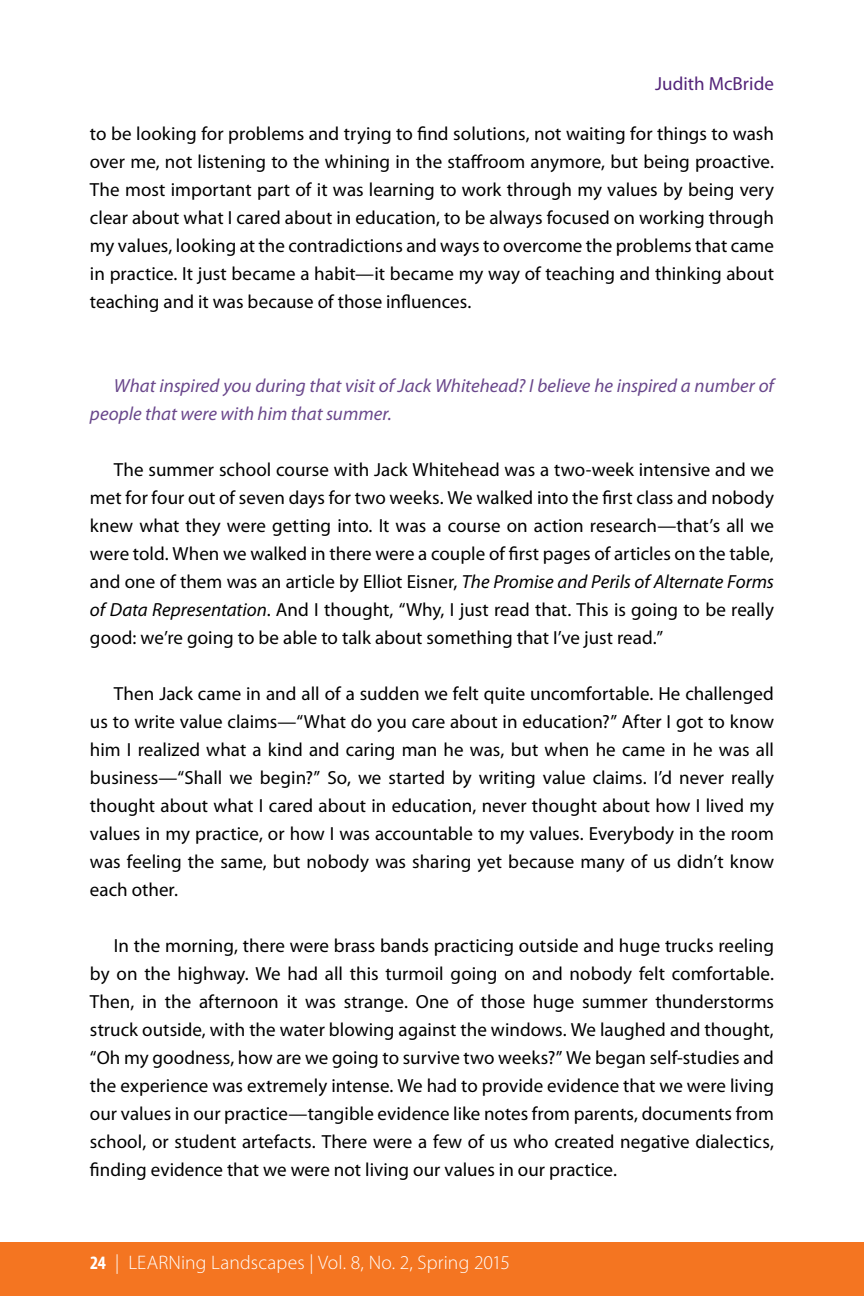
<style>
.page{position:relative;width:864px;height:1296px;background:#fff}
.page>*{position:absolute;margin:0;border:0;box-sizing:border-box;transform-origin:0 0}
.t1{font:300 19.6px "Myriad Pro";letter-spacing:.01em;color:#fff}
.t2{font:19px/28px "Myriad Pro";color:#000;text-align:justify}
.t3{font:italic 19px/28px "Myriad Pro";color:#6a488c}
.t4{font:19px "Myriad Pro";letter-spacing:.005em;color:#532479}
.s1{font-style:italic}
.s2{font-weight:700;font-stretch:condensed;font-size:19px}
</style>
<div class="page">
<div style="left:0;top:1242px;width:864px;height:54px;background:#f47521"></div>
<p class="t4" style="left:655px;top:73px;width:120px">Judith McBride</p>
<p class="t2" style="left:90px;top:120px;width:686px">to be looking for problems and trying to find solutions, not waiting for things to wash over me, not listening to the whining in the staffroom anymore, but being proactive.<br>The most important part of it was learning to work through my values by being very clear about what I cared about in education, to be always focused on working through my values, looking at the contradictions and ways to overcome the problems that came in practice. It just became a habit—it became my way of teaching and thinking about teaching and it was because of those influences.</p>
<p class="t3" style="left:90px;top:372px;width:686px;text-indent:24px">What inspired you during that visit of Jack Whitehead? I believe he inspired a number of people that were with him that summer.</p>
<p class="t2" style="left:90px;top:456px;width:686px;text-indent:24px">The summer school course with Jack Whitehead was a two-week intensive and we met for four out of seven days for two weeks. We walked into the first class and nobody knew what they were getting into. It was a course on action research—that’s all we were told. When we walked in there were a couple of first pages of articles on the table, and one of them was an article by Elliot Eisner, <span class="s1">The Promise and Perils of Alternate Forms of Data Representation</span>. And I thought, “Why, I just read that. This is going to be really good: we’re going to be able to talk about something that I’ve just read.”</p>
<p class="t2" style="left:90px;top:680px;width:686px;text-indent:24px">Then Jack came in and all of a sudden we felt quite uncomfortable. He challenged us to write value claims—“What do you care about in education?” After I got to know him I realized what a kind and caring man he was, but when he came in he was all business—“Shall we begin?” So, we started by writing value claims. I’d never really thought about what I cared about in education, never thought about how I lived my values in my practice, or how I was accountable to my values. Everybody in the room was feeling the same, but nobody was sharing yet because many of us didn’t know each other.</p>
<p class="t2" style="left:90px;top:932px;width:686px;text-indent:24px">In the morning, there were brass bands practicing outside and huge trucks reeling by on the highway. We had all this turmoil going on and nobody felt comfortable.<br>Then, in the afternoon it was strange. One of those huge summer thunderstorms struck outside, with the water blowing against the windows. We laughed and thought, “Oh my goodness, how are we going to survive two weeks?” We began self-studies and the experience was extremely intense. We had to provide evidence that we were living our values in our practice—tangible evidence like notes from parents, documents from school, or student artefacts. There were a few of us who created negative dialectics, finding evidence that we were not living our values in our practice.</p>
<p class="t1" style="left:90px;top:1252px;width:422px"><span class="s2">24</span> | LEARNing Landscapes | Vol. 8, No. 2, Spring 2015</p>
</div>
